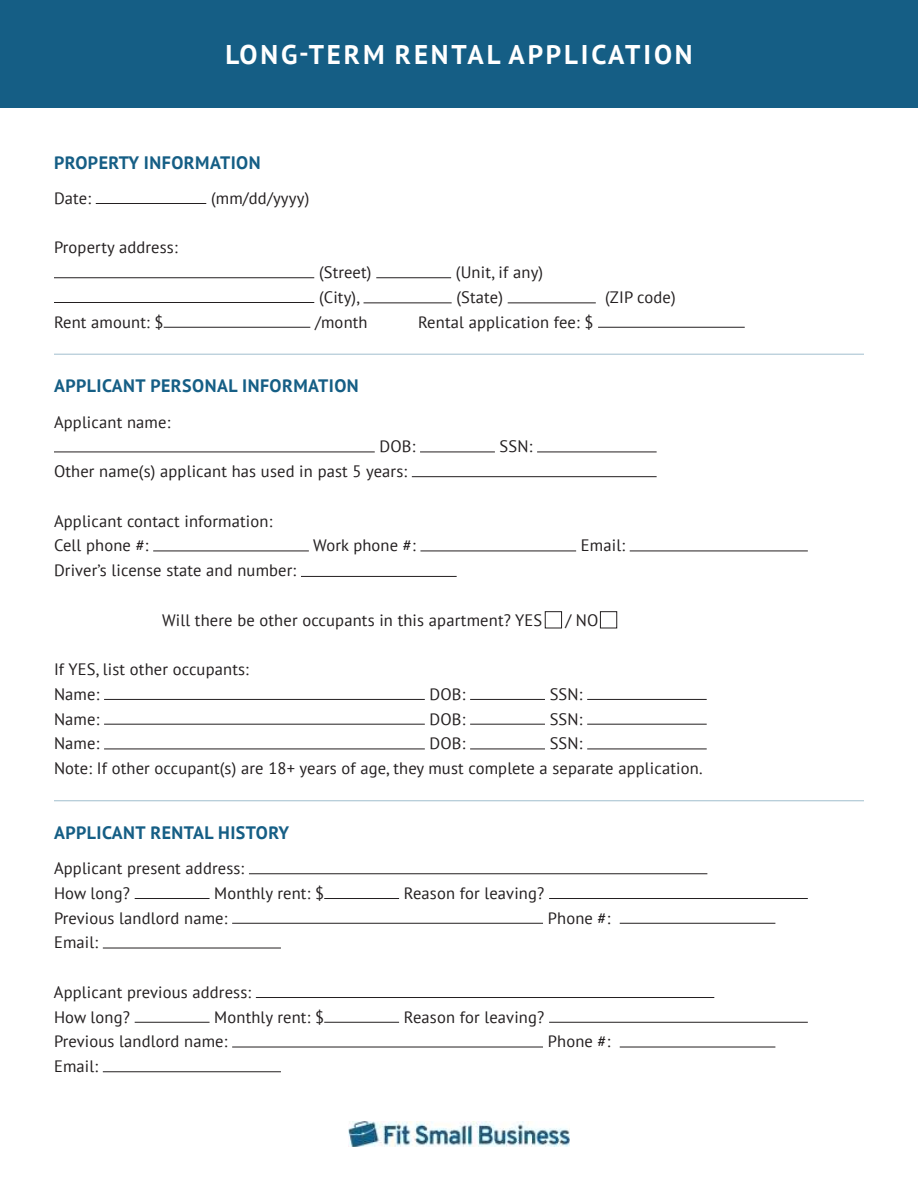
<style>
.page{position:relative;width:918px;height:1188px;background:#fff}
.page>*{position:absolute;margin:0;border:0;box-sizing:border-box;transform-origin:0 0}
.t1{font:700 27px "PT Sans";letter-spacing:.105em;color:#fff}
.t2{font:700 18px "PT Sans";letter-spacing:.025em;color:#155e85}
.t3{font:16.5px/24.8px "PT Sans";letter-spacing:.01em;color:#231f20}
</style>
<div class="page">
<div style="left:0;top:0;width:918px;height:108px;background:#155e85"></div>
<img style="left:349px;top:1121px;width:220px;height:26px">
<hr style="left:96px;top:203px;width:110px;height:1px;background:#231f20">
<hr style="left:54px;top:277px;width:260px;height:1px;background:#231f20">
<hr style="left:376px;top:277px;width:75px;height:1px;background:#231f20">
<hr style="left:54px;top:302px;width:260px;height:1px;background:#231f20">
<hr style="left:364px;top:302px;width:88px;height:1px;background:#231f20">
<hr style="left:508px;top:302px;width:88px;height:1px;background:#231f20">
<hr style="left:164px;top:327px;width:146px;height:1px;background:#231f20">
<hr style="left:598px;top:327px;width:147px;height:1px;background:#231f20">
<hr style="left:54px;top:452px;width:321px;height:1px;background:#231f20">
<hr style="left:420px;top:452px;width:75px;height:1px;background:#231f20">
<hr style="left:537px;top:452px;width:120px;height:1px;background:#231f20">
<hr style="left:412px;top:476px;width:245px;height:1px;background:#231f20">
<hr style="left:153px;top:551px;width:156px;height:1px;background:#231f20">
<hr style="left:420px;top:551px;width:156px;height:1px;background:#231f20">
<hr style="left:630px;top:551px;width:178px;height:1px;background:#231f20">
<hr style="left:301px;top:576px;width:156px;height:1px;background:#231f20">
<hr style="left:104px;top:699px;width:321px;height:1px;background:#231f20">
<hr style="left:470px;top:699px;width:75px;height:1px;background:#231f20">
<hr style="left:587px;top:699px;width:120px;height:1px;background:#231f20">
<hr style="left:104px;top:724px;width:321px;height:1px;background:#231f20">
<hr style="left:470px;top:724px;width:75px;height:1px;background:#231f20">
<hr style="left:587px;top:724px;width:120px;height:1px;background:#231f20">
<hr style="left:104px;top:749px;width:321px;height:1px;background:#231f20">
<hr style="left:470px;top:749px;width:75px;height:1px;background:#231f20">
<hr style="left:587px;top:749px;width:120px;height:1px;background:#231f20">
<hr style="left:249px;top:873px;width:458px;height:1px;background:#231f20">
<hr style="left:135px;top:898px;width:75px;height:1px;background:#231f20">
<hr style="left:324px;top:898px;width:75px;height:1px;background:#231f20">
<hr style="left:549px;top:898px;width:259px;height:1px;background:#231f20">
<hr style="left:232px;top:923px;width:311px;height:1px;background:#231f20">
<hr style="left:620px;top:923px;width:155px;height:1px;background:#231f20">
<hr style="left:103px;top:948px;width:178px;height:1px;background:#231f20">
<hr style="left:256px;top:997px;width:458px;height:1px;background:#231f20">
<hr style="left:135px;top:1022px;width:75px;height:1px;background:#231f20">
<hr style="left:324px;top:1022px;width:75px;height:1px;background:#231f20">
<hr style="left:549px;top:1022px;width:259px;height:1px;background:#231f20">
<hr style="left:232px;top:1047px;width:311px;height:1px;background:#231f20">
<hr style="left:620px;top:1047px;width:155px;height:1px;background:#231f20">
<hr style="left:103px;top:1071px;width:178px;height:1px;background:#231f20">
<hr style="left:54px;top:354px;width:810px;height:1px;background:#a1bece">
<hr style="left:54px;top:800px;width:810px;height:1px;background:#a1bece">
<div style="left:545px;top:611px;width:17px;height:17px;border:1px solid #231f20"></div>
<div style="left:600px;top:611px;width:17px;height:17px;border:1px solid #231f20"></div>
<h1 class="t1" style="left:225px;top:39px;width:469px">LONG-TERM RENTAL APPLICATION</h1>
<p class="t2" style="left:54px;top:152px;width:208px">PROPERTY INFORMATION</p>
<p class="t3" style="left:54px;top:187px;width:39px">Date:</p>
<p class="t3" style="left:211px;top:187px;width:100px">(mm/dd/yyyy)</p>
<p class="t3" style="left:54px;top:236px;width:125px">Property address:</p>
<p class="t3" style="left:319px;top:261px;width:54px">(Street)</p>
<p class="t3" style="left:456px;top:261px;width:89px">(Unit, if any)</p>
<p class="t3" style="left:319px;top:286px;width:43px">(City),</p>
<p class="t3" style="left:456px;top:286px;width:48px">(State)</p>
<p class="t3" style="left:605px;top:286px;width:72px">(ZIP code)</p>
<p class="t3" style="left:54px;top:310px;width:111px">Rent amount: $</p>
<p class="t3" style="left:315px;top:310px;width:54px">/month</p>
<p class="t3" style="left:418px;top:310px;width:177px">Rental application fee: $</p>
<p class="t2" style="left:54px;top:375px;width:306px">APPLICANT PERSONAL INFORMATION</p>
<p class="t3" style="left:54px;top:410px;width:118px">Applicant name:</p>
<p class="t3" style="left:379px;top:435px;width:37px">DOB:</p>
<p class="t3" style="left:500px;top:435px;width:34px">SSN:</p>
<p class="t3" style="left:54px;top:460px;width:355px">Other name(s) applicant has used in past 5 years:</p>
<p class="t3" style="left:54px;top:509px;width:220px">Applicant contact information:<br>Cell phone #:</p>
<p class="t3" style="left:313px;top:534px;width:104px">Work phone #:</p>
<p class="t3" style="left:581px;top:534px;width:46px">Email:</p>
<p class="t3" style="left:54px;top:559px;width:244px">Driver’s license state and number:</p>
<p class="t3" style="left:162px;top:608px;width:382px">Will there be other occupants in this apartment? YES</p>
<p class="t3" style="left:565px;top:608px;width:35px">/ NO</p>
<p class="t3" style="left:54px;top:658px;width:196px">If YES, list other occupants:<br>Name:</p>
<p class="t3" style="left:430px;top:683px;width:37px">DOB:</p>
<p class="t3" style="left:550px;top:683px;width:34px">SSN:</p>
<p class="t3" style="left:54px;top:707px;width:47px">Name:</p>
<p class="t3" style="left:430px;top:707px;width:37px">DOB:</p>
<p class="t3" style="left:550px;top:707px;width:34px">SSN:</p>
<p class="t3" style="left:54px;top:732px;width:47px">Name:</p>
<p class="t3" style="left:430px;top:732px;width:37px">DOB:</p>
<p class="t3" style="left:54px;top:732px;width:650px;text-indent:496px">SSN:<br>Note: If other occupant(s) are 18+ years of age, they must complete a separate application.</p>
<p class="t2" style="left:54px;top:822px;width:237px">APPLICANT RENTAL HISTORY</p>
<p class="t3" style="left:54px;top:857px;width:192px">Applicant present address:<br>How long?</p>
<p class="t3" style="left:214px;top:882px;width:111px">Monthly rent: $</p>
<p class="t3" style="left:404px;top:882px;width:142px">Reason for leaving?</p>
<p class="t3" style="left:54px;top:906px;width:175px">Previous landlord name:</p>
<p class="t3" style="left:548px;top:906px;width:64px">Phone #:</p>
<p class="t3" style="left:54px;top:931px;width:46px">Email:</p>
<p class="t3" style="left:54px;top:981px;width:199px">Applicant previous address:<br>How long?</p>
<p class="t3" style="left:214px;top:1005px;width:111px">Monthly rent: $</p>
<p class="t3" style="left:404px;top:1005px;width:142px">Reason for leaving?</p>
<p class="t3" style="left:54px;top:1030px;width:175px">Previous landlord name:</p>
<p class="t3" style="left:548px;top:1030px;width:64px">Phone #:</p>
<p class="t3" style="left:54px;top:1055px;width:46px">Email:</p>
</div>
